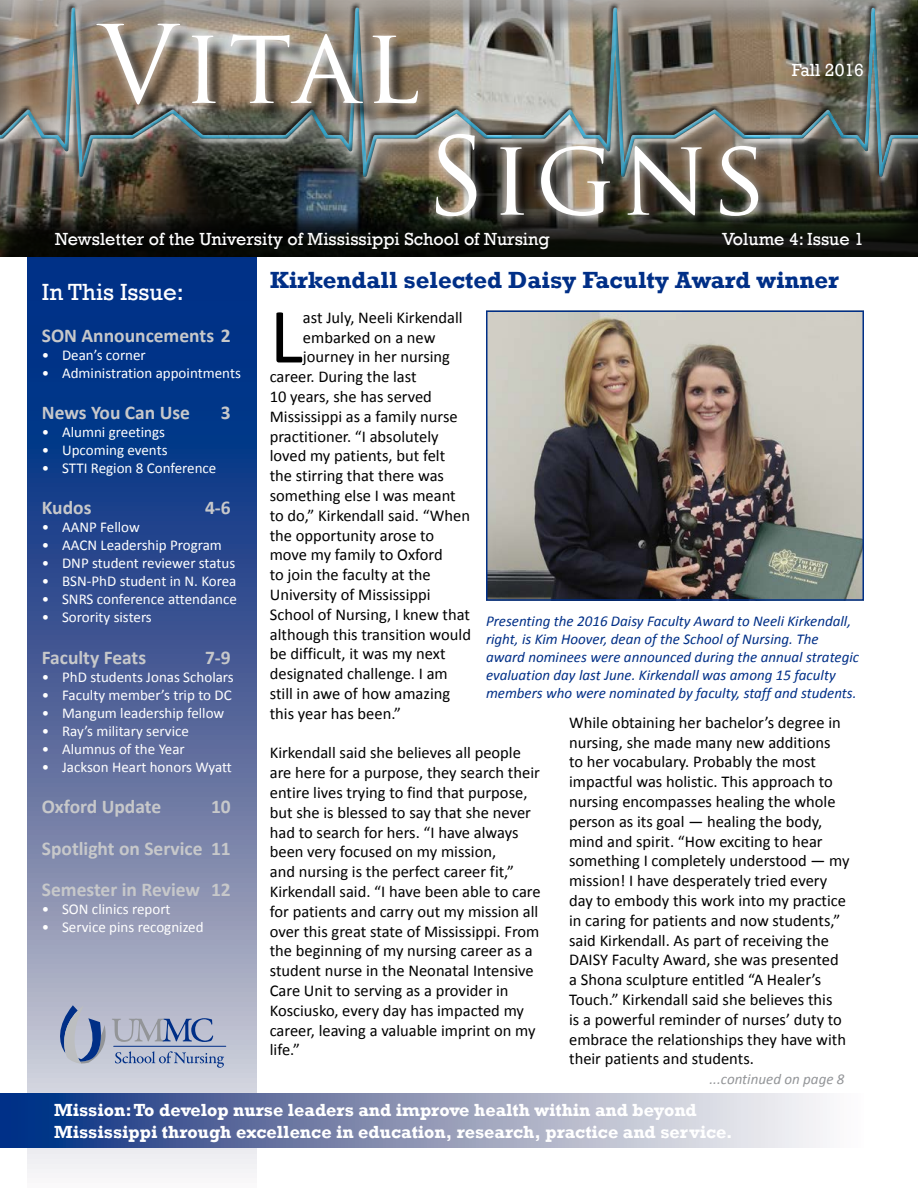
<style>
.page{position:relative;width:918px;height:1188px;background:#fff}
.page>*{position:absolute;margin:0;border:0;box-sizing:border-box;transform-origin:0 0}
.t1{font:105px "Trajan Pro";letter-spacing:.05em;color:#fff}
.t2{font:78.9px "Calibri";color:#000}
.t3{font:700 24px "Rockwell";color:#002f87}
.t4{font:24px "Rockwell";color:#fff}
.t5{font:700 19.5px/41.4px "Calibri";color:#c7c8ca;text-align:justify}
.t6{font:700 18px/21.6px "Rockwell";color:#fff}
.t7{font:18px "Rockwell";color:#fff}
.t8{font:16.5px/19.8px "Calibri";color:#000}
.t9{font:15px "Calibri";color:#fff}
.t10{font:italic 15px/18px "Calibri";color:#002f87}
.t11{font:italic 15px "Calibri";color:#939598}
</style>
<div class="page">
<svg style="left:27px;top:258px;width:229px;height:915px;background:#4f689f"></svg>
<svg style="left:0;top:1094px;width:823px;height:54px;background:#8592b6"></svg>
<div style="left:0;top:0;width:918px;height:258px;background:#000;opacity:.75"></div>
<svg style="left:0;top:188px;width:918px;height:18px;background:#35342c"></svg>
<div style="left:0;top:0;width:918px;height:188px;background:#000;opacity:.59"></div>
<div style="left:0;top:5px;width:918px;height:178px;background:#000;opacity:.75"></div>
<img style="left:489px;top:313px;width:372px;height:285px">
<div style="left:486px;top:310px;width:378px;height:291px;border:2px solid #002f87"></div>
<hr style="left:114px;top:1046px;width:112px;height:1px;background:#002f87">
<svg style="left:60px;top:1005px;width:164px;height:63px;background:#a3acc3"></svg>
<div style="left:100px;top:27px;width:337px;height:96px;background:#000;opacity:.75"></div>
<div style="left:88px;top:15px;width:339px;height:99px;background:#fff;opacity:.75"></div>
<div style="left:439px;top:137px;width:339px;height:98px;background:#000;opacity:.75"></div>
<div style="left:427px;top:125px;width:342px;height:101px;background:#fff;opacity:.75"></div>
<h1 class="t1" style="left:99px;top:-2px;width:323px">Vital</h1>
<h1 class="t1" style="left:426px;top:110px;width:344px">Signs</h1>
<p class="t7" style="left:792px;top:60px;width:74px">Fall 2016</p>
<p class="t7" style="left:55px;top:229px;width:496px">Newsletter of the University of Mississippi School of Nursing</p>
<p class="t7" style="left:722px;top:229px;width:143px">Volume 4: Issue 1</p>
<h3 class="t4" style="left:42px;top:278px;width:143px">In This Issue:</h3>
<p class="t5" style="left:42px;top:314px;width:190px">SON Announcements 2</p>
<p class="t9" style="left:42px;top:345px;width:106px">• Dean’s corner</p>
<p class="t9" style="left:42px;top:363px;width:201px">• Administration appointments</p>
<p class="t5" style="left:42px;top:392px;width:150px">News You Can Use</p>
<p class="t5" style="left:221px;top:392px;width:11px">3</p>
<p class="t9" style="left:42px;top:422px;width:125px">• Alumni greetings</p>
<p class="t9" style="left:42px;top:440px;width:127px">• Upcoming events</p>
<p class="t9" style="left:42px;top:458px;width:176px">• STTI Region 8 Conference</p>
<p class="t5" style="left:42px;top:487px;width:51px">Kudos</p>
<p class="t5" style="left:205px;top:487px;width:27px">4-6</p>
<p class="t9" style="left:42px;top:518px;width:100px">• AANP Fellow</p>
<p class="t9" style="left:42px;top:536px;width:182px">• AACN Leadership Program</p>
<p class="t9" style="left:42px;top:554px;width:195px">• DNP student reviewer status</p>
<p class="t9" style="left:42px;top:572px;width:196px">• BSN-PhD student in N. Korea</p>
<p class="t9" style="left:42px;top:590px;width:197px">• SNRS conference attendance</p>
<p class="t9" style="left:42px;top:608px;width:111px">• Sorority sisters</p>
<p class="t5" style="left:42px;top:637px;width:106px">Faculty Feats</p>
<p class="t5" style="left:205px;top:637px;width:27px">7-9</p>
<p class="t9" style="left:42px;top:667px;width:193px">• PhD students Jonas Scholars</p>
<p class="t9" style="left:42px;top:685px;width:191px">• Faculty member’s trip to DC</p>
<p class="t9" style="left:42px;top:703px;width:184px">• Mangum leadership fellow</p>
<p class="t9" style="left:42px;top:721px;width:149px">• Ray’s military service</p>
<p class="t9" style="left:42px;top:739px;width:145px">• Alumnus of the Year</p>
<p class="t9" style="left:42px;top:757px;width:192px">• Jackson Heart honors Wyatt</p>
<p class="t5" style="left:42px;top:786px;width:121px">Oxford Update</p>
<p class="t5" style="left:42px;top:786px;width:191px;text-indent:169px">10<br>Spotlight on Service 11<br>Semester in Review 12</p>
<p class="t9" style="left:42px;top:899px;width:130px">• SON clinics report</p>
<p class="t9" style="left:42px;top:917px;width:163px">• Service pins recognized</p>
<h3 class="t3" style="left:270px;top:266px;width:571px">Kirkendall selected Daisy Faculty Award winner</h3>
<h2 class="t2" style="left:270px;top:286px;width:35px">L</h2>
<p class="t8" style="left:303px;top:308px;width:161px">ast July, Neeli Kirkendall</p>
<p class="t8" style="left:303px;top:327px;width:134px">embarked on a new</p>
<p class="t8" style="left:303px;top:347px;width:149px">journey in her nursing</p>
<p class="t8" style="left:270px;top:367px;width:148px">career. During the last</p>
<p class="t8" style="left:270px;top:387px;width:164px">10 years, she has served</p>
<p class="t8" style="left:270px;top:407px;width:189px">Mississippi as a family nurse</p>
<p class="t8" style="left:270px;top:426px;width:170px">practitioner. “I absolutely</p>
<p class="t8" style="left:270px;top:446px;width:177px">loved my patients, but felt</p>
<p class="t8" style="left:270px;top:466px;width:176px">the stirring that there was</p>
<p class="t8" style="left:270px;top:486px;width:187px">something else I was meant</p>
<p class="t8" style="left:270px;top:506px;width:202px">to do,” Kirkendall said. “When</p>
<p class="t8" style="left:270px;top:525px;width:166px">the opportunity arose to</p>
<p class="t8" style="left:270px;top:545px;width:175px">move my family to Oxford</p>
<p class="t8" style="left:270px;top:565px;width:162px">to join the faculty at the</p>
<p class="t8" style="left:270px;top:585px;width:162px">University of Mississippi</p>
<p class="t8" style="left:270px;top:605px;width:202px">School of Nursing, I knew that</p>
<p class="t8" style="left:270px;top:624px;width:203px">although this transition would</p>
<p class="t8" style="left:270px;top:644px;width:177px">be difficult, it was my next</p>
<p class="t8" style="left:270px;top:664px;width:179px">designated challenge. I am</p>
<p class="t8" style="left:270px;top:684px;width:182px">still in awe of how amazing</p>
<p class="t8" style="left:270px;top:704px;width:133px">this year has been.”</p>
<p class="t8" style="left:270px;top:743px;width:272px">Kirkendall said she believes all people are here for a purpose, they search their entire lives trying to find that purpose, but she is blessed to say that she never had to search for hers. “I have always been very focused on my mission,<br>and nursing is the perfect career fit,” Kirkendall said. “I have been able to care for patients and carry out my mission all over this great state of Mississippi. From the beginning of my nursing career as a student nurse in the Neonatal Intensive Care Unit to serving as a provider in Kosciusko, every day has impacted my career, leaving a valuable imprint on my life.”</p>
<p class="t10" style="left:486px;top:611px;width:375px">Presenting the 2016 Daisy Faculty Award to Neeli Kirkendall, right, is Kim Hoover, dean of the School of Nursing. The award nominees were announced during the annual strategic evaluation day last June. Kirkendall was among 15 faculty members who were nominated by faculty, staff and students.</p>
<p class="t8" style="left:569px;top:713px;width:282px">While obtaining her bachelor’s degree in nursing, she made many new additions<br>to her vocabulary. Probably the most impactful was holistic. This approach to nursing encompasses healing the whole person as its goal — healing the body, mind and spirit. “How exciting to hear something I completely understood — my mission! I have desperately tried every day to embody this work into my practice in caring for patients and now students,” said Kirkendall. As part of receiving the DAISY Faculty Award, she was presented a Shona sculpture entitled “A Healer’s Touch.” Kirkendall said she believes this<br>is a powerful reminder of nurses’ duty to embrace the relationships they have with their patients and students.</p>
<p class="t11" style="left:710px;top:1069px;width:136px">...continued on page 8</p>
<p class="t6" style="left:54px;top:1099px;width:680px">Mission: To develop nurse leaders and improve health within and beyond<br>Mississippi through excellence in education, research, practice and service.</p>
</div>
